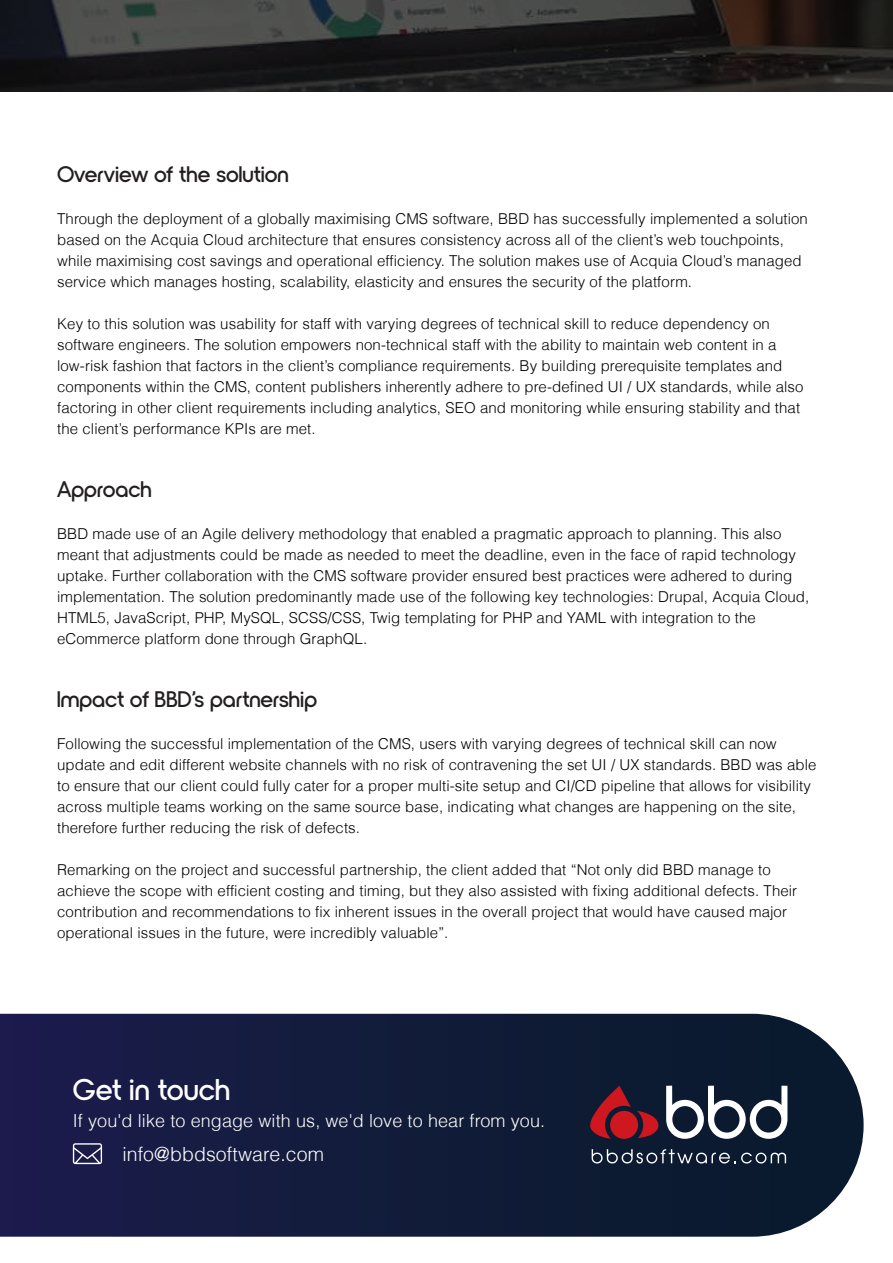
<style>
.page{position:relative;width:893px;height:1263px;background:#fff}
.page>*{position:absolute;margin:0;border:0;box-sizing:border-box;transform-origin:0 0}
.t1{font:600 30px "Nordique Pro";color:#fff}
.t2{font:600 22.5px "Nordique Pro";color:#231f20}
.t3{font:300 19.5px "Helvetica";letter-spacing:.005em;color:#fff}
.t4{font:300 18px "Helvetica";letter-spacing:.005em;color:#fff}
.t5{font:300 15px/21px "Helvetica";letter-spacing:.005em;color:#000}
</style>
<div class="page">
<svg style="left:0;top:0;width:893px;height:92px;background:#272626"></svg>
<svg style="left:0;top:1014px;width:864px;height:223px;background:#192241"></svg>
<svg style="left:590px;top:1086px;width:68px;height:53px;background:#671928"></svg>
<svg style="left:666px;top:1086px;width:121px;height:53px"></svg>
<svg style="left:592px;top:1149px;width:194px;height:14px;background:#3c485a"></svg>
<svg style="left:73px;top:1143px;width:29px;height:21px"></svg>
<h2 class="t2" style="left:57px;top:161px;width:233px">Overview of the solution</h2>
<p class="t5" style="left:57px;top:208px;width:752px">Through the deployment of a globally maximising CMS software, BBD has successfully implemented a solution based on the Acquia Cloud architecture that ensures consistency across all of the client’s web touchpoints, while maximising cost savings and operational efficiency. The solution makes use of Acquia Cloud’s managed service which manages hosting, scalability, elasticity and ensures the security of the platform.</p>
<p class="t5" style="left:57px;top:313px;width:748px">Key to this solution was usability for staff with varying degrees of technical skill to reduce dependency on software engineers. The solution empowers non-technical staff with the ability to maintain web content in a low-risk fashion that factors in the client’s compliance requirements. By building prerequisite templates and components within the CMS, content publishers inherently adhere to pre-defined UI / UX standards, while also factoring in other client requirements including analytics, SEO and monitoring while ensuring stability and that the client’s performance KPIs are met.</p>
<h2 class="t2" style="left:57px;top:476px;width:96px">Approach</h2>
<p class="t5" style="left:57px;top:523px;width:754px">BBD made use of an Agile delivery methodology that enabled a pragmatic approach to planning. This also meant that adjustments could be made as needed to meet the deadline, even in the face of rapid technology uptake. Further collaboration with the CMS software provider ensured best practices were adhered to during implementation. The solution predominantly made use of the following key technologies: Drupal, Acquia Cloud, HTML5, JavaScript, PHP, MySQL, SCSS/CSS, Twig templating for PHP and YAML with integration to the eCommerce platform done through GraphQL.</p>
<h2 class="t2" style="left:57px;top:686px;width:262px">Impact of BBD’s partnership</h2>
<p class="t5" style="left:57px;top:733px;width:761px">Following the successful implementation of the CMS, users with varying degrees of technical skill can now update and edit different website channels with no risk of contravening the set UI / UX standards. BBD was able to ensure that our client could fully cater for a proper multi-site setup and CI/CD pipeline that allows for visibility across multiple teams working on the same source base, indicating what changes are happening on the site, therefore further reducing the risk of defects.</p>
<p class="t5" style="left:57px;top:859px;width:742px">Remarking on the project and successful partnership, the client added that “Not only did BBD manage to achieve the scope with efficient costing and timing, but they also assisted with fixing additional defects. Their contribution and recommendations to fix inherent issues in the overall project that would have caused major operational issues in the future, were incredibly valuable”.</p>
<h1 class="t1" style="left:73px;top:1071px;width:159px">Get in touch</h1>
<p class="t4" style="left:73px;top:1109px;width:474px">If you'd like to engage with us, we'd love to hear from you.</p>
<h3 class="t3" style="left:122px;top:1142px;width:203px">info@bbdsoftware.com</h3>
</div>
